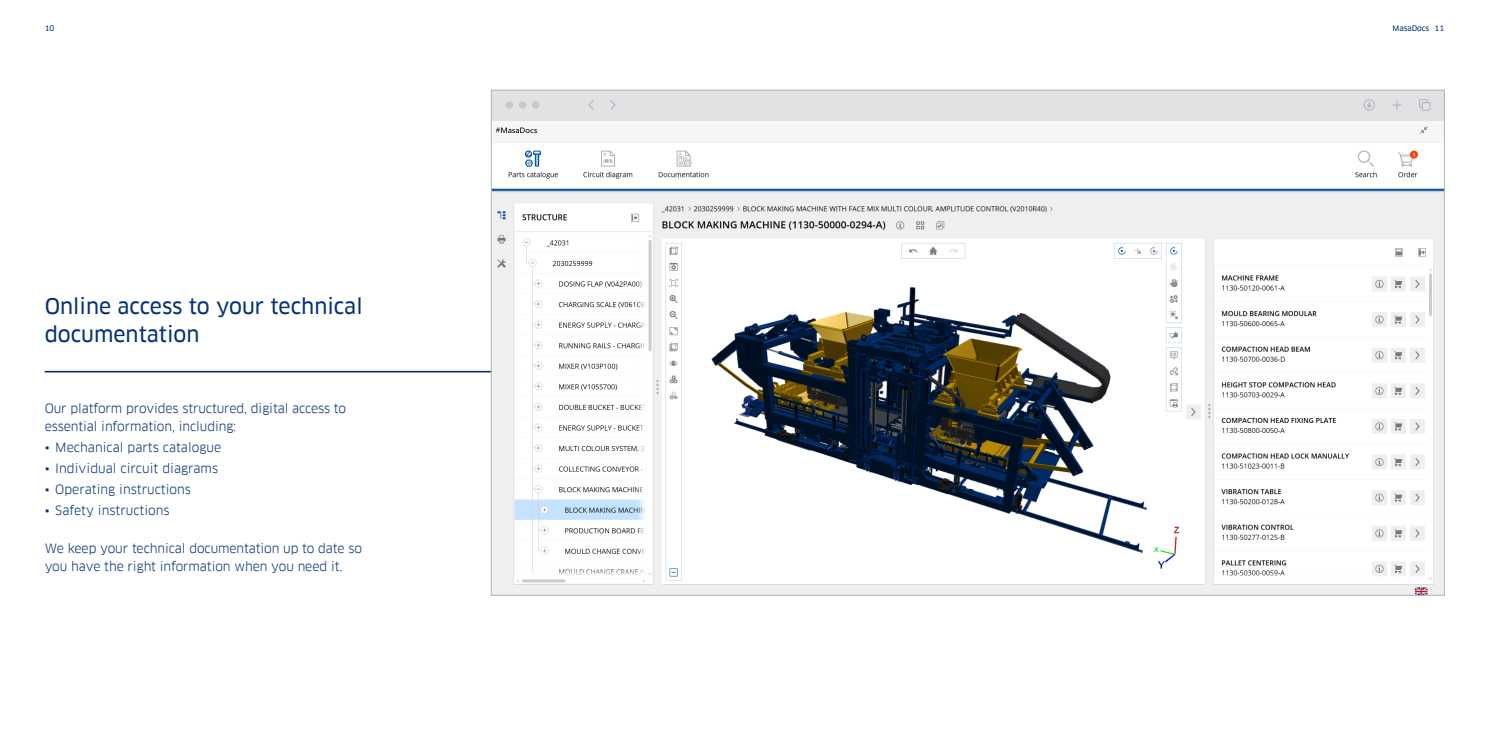
<style>
.page{position:relative;width:1489px;height:745px;background:#fff}
.page>*{position:absolute;margin:0;border:0;box-sizing:border-box;transform-origin:0 0}
.t1{font:21px/28px "Clan Pro News";color:#053276}
.t2{font:12.5px/17.5px "Clan Pro";letter-spacing:-.01em;color:#053276}
.t3{font:7.5px "Clan Pro News";color:#053276}
</style>
<div class="page">
<hr style="left:45px;top:370px;width:654px;height:2px;background:#053276">
<img style="left:493px;top:120px;width:949px;height:473px">
<div style="left:491px;top:90px;width:953px;height:30px;background:#e1e2e4"></div>
<div style="left:505px;top:101px;width:8px;height:8px;background:#c7c8ca;border-radius:50%"></div>
<div style="left:519px;top:101px;width:7px;height:8px;background:#c7c8ca;border-radius:50%"></div>
<div style="left:532px;top:101px;width:7px;height:8px;background:#c7c8ca;border-radius:50%"></div>
<svg style="left:588px;top:100px;width:6px;height:10px"></svg>
<svg style="left:610px;top:100px;width:6px;height:10px"></svg>
<div style="left:1363px;top:99px;width:11px;height:11px;border:1px solid #b2b3b7;border-radius:50%"></div>
<svg style="left:1367px;top:102px;width:4px;height:5px"></svg>
<svg style="left:1392px;top:100px;width:9px;height:9px"></svg>
<div style="left:1419px;top:99px;width:8px;height:9px;border:1px solid #b2b3b7"></div>
<div style="left:1422px;top:102px;width:7px;height:8px;background:#e1e2e4"></div>
<div style="left:1421px;top:102px;width:8px;height:8px;border:1px solid #b2b3b7"></div>
<p class="t3" style="left:45px;top:24px;width:11px">10</p>
<p class="t3" style="left:1392px;top:24px;width:53px">MasaDocs 11</p>
<h1 class="t1" style="left:45px;top:292px;width:319px">Online access to your technical documentation</h1>
<p class="t2" style="left:45px;top:399px;width:303px">Our platform provides structured, digital access to essential information, including:</p>
<p class="t2" style="left:45px;top:438px;width:178px">• Mechanical parts catalogue</p>
<p class="t2" style="left:45px;top:459px;width:175px">• Individual circuit diagrams</p>
<p class="t2" style="left:45px;top:480px;width:148px">• Operating instructions</p>
<p class="t2" style="left:45px;top:501px;width:127px">• Safety instructions</p>
<p class="t2" style="left:45px;top:539px;width:319px">We keep your technical documentation up to date so you have the right information when you need it.</p>
</div>
